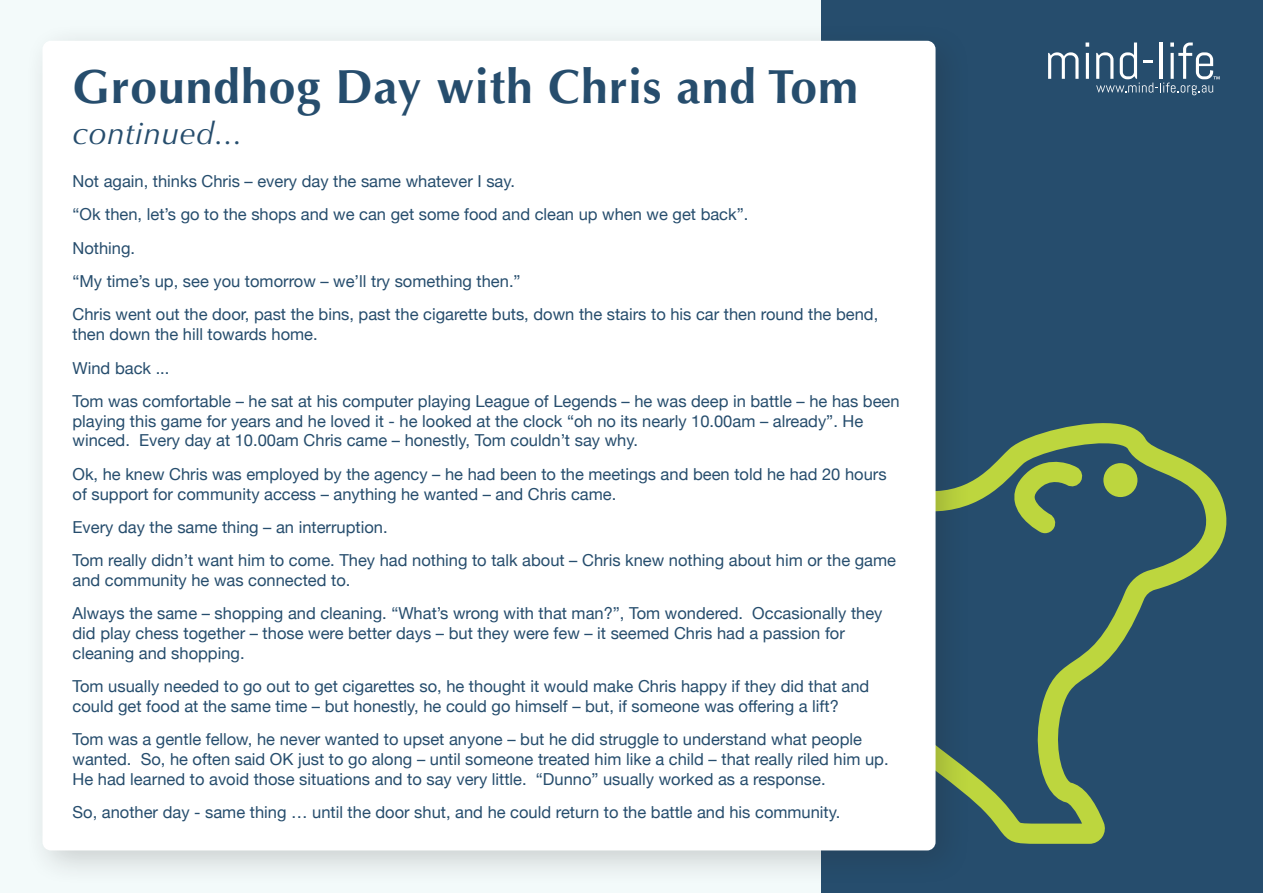
<style>
.page{position:relative;width:1263px;height:893px;background:#fff}
.page>*{position:absolute;margin:0;border:0;box-sizing:border-box;transform-origin:0 0}
.t1{font:700 48px "Optima";letter-spacing:.02em;color:#264d6d}
.t2{font:italic 31.5px "Optima";letter-spacing:.02em;color:#264d6d}
.Default_Paragraph{font:16.5px/19.8px "Helvetica Neue";color:#264d6d}
</style>
<div class="page">
<div style="left:821px;top:0;width:442px;height:893px;background:#264d6d"></div>
<svg style="left:972px;top:423px;width:255px;height:421px"></svg>
<svg style="left:1010px;top:458px;width:76px;height:78px"></svg>
<div style="left:1105px;top:465px;width:30px;height:30px;background:#bdd63e;border-radius:50%"></div>
<div style="left:1103px;top:463px;width:34px;height:34px;border:4px solid #bdd63e;border-radius:50%"></div>
<div style="left:0;top:0;width:821px;height:893px;background:#f3fafa"></div>
<div style="left:24px;top:22px;width:948px;height:865px;background:#231f20;opacity:.2"></div>
<div style="left:43px;top:41px;width:892px;height:809px;background:#fff;border-radius:8px"></div>
<svg style="left:1048px;top:52px;width:30px;height:27px"></svg>
<hr style="left:1086px;top:53px;width:3px;height:26px;background:#fff">
<svg style="left:1085px;top:43px;width:4px;height:4px"></svg>
<svg style="left:1096px;top:43px;width:124px;height:52px"></svg>
<p class="t1" style="left:73px;top:58px;width:787px">Groundhog Day with Chris and Tom</p>
<p class="t2" style="left:73px;top:115px;width:171px">continued...</p>
<p class="Default_Paragraph" style="left:73px;top:172px;width:444px">Not again, thinks Chris – every day the same whatever I say.</p>
<p class="Default_Paragraph" style="left:73px;top:206px;width:677px">“Ok then, let’s go to the shops and we can get some food and clean up when we get back”.</p>
<p class="Default_Paragraph" style="left:73px;top:239px;width:64px">Nothing.</p>
<p class="Default_Paragraph" style="left:73px;top:272px;width:450px">“My time’s up, see you tomorrow – we’ll try something then.”</p>
<p class="Default_Paragraph" style="left:73px;top:306px;width:807px">Chris went out the door, past the bins, past the cigarette buts, down the stairs to his car then round the bend, then down the hill towards home.</p>
<p class="Default_Paragraph" style="left:73px;top:359px;width:98px">Wind back ...</p>
<p class="Default_Paragraph" style="left:73px;top:392px;width:829px">Tom was comfortable – he sat at his computer playing League of Legends – he was deep in battle – he has been playing this game for years and he loved it - he looked at the clock “oh no its nearly 10.00am – already”. He winced. Every day at 10.00am Chris came – honestly, Tom couldn’t say why.</p>
<p class="Default_Paragraph" style="left:73px;top:465px;width:815px">Ok, he knew Chris was employed by the agency – he had been to the meetings and been told he had 20 hours of support for community access – anything he wanted – and Chris came.</p>
<p class="Default_Paragraph" style="left:73px;top:518px;width:317px">Every day the same thing – an interruption.</p>
<p class="Default_Paragraph" style="left:73px;top:551px;width:825px">Tom really didn’t want him to come. They had nothing to talk about – Chris knew nothing about him or the game and community he was connected to.</p>
<p class="Default_Paragraph" style="left:73px;top:604px;width:811px">Always the same – shopping and cleaning. “What’s wrong with that man?”, Tom wondered. Occasionally they did play chess together – those were better days – but they were few – it seemed Chris had a passion for cleaning and shopping.</p>
<p class="Default_Paragraph" style="left:73px;top:677px;width:798px">Tom usually needed to go out to get cigarettes so, he thought it would make Chris happy if they did that and could get food at the same time – but honestly, he could go himself – but, if someone was offering a lift?</p>
<p class="Default_Paragraph" style="left:73px;top:730px;width:818px">Tom was a gentle fellow, he never wanted to upset anyone – but he did struggle to understand what people wanted. So, he often said OK just to go along – until someone treated him like a child – that really riled him up.<br>He had learned to avoid those situations and to say very little. “Dunno” usually worked as a response.</p>
<p class="Default_Paragraph" style="left:73px;top:803px;width:769px">So, another day - same thing … until the door shut, and he could return to the battle and his community.</p>
</div>
